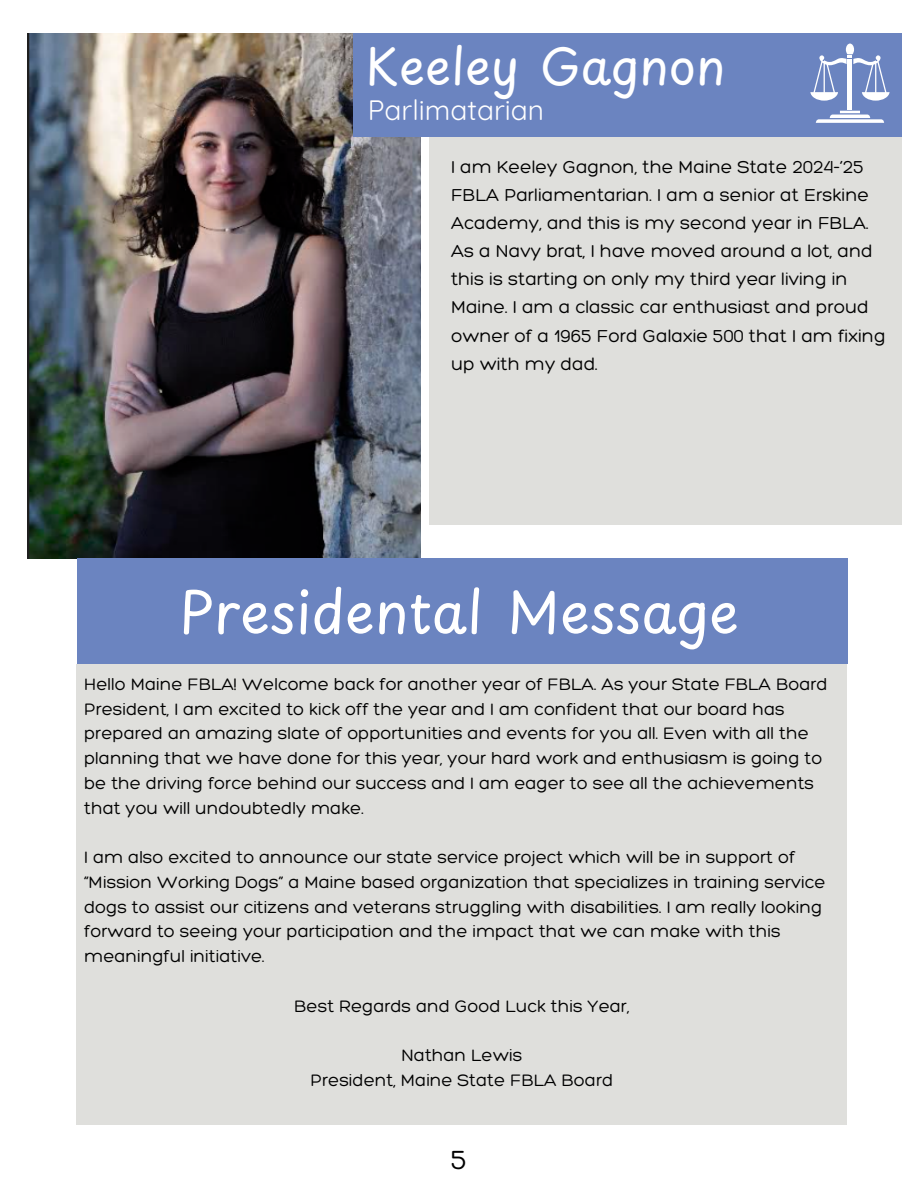
<style>
.page{position:relative;width:918px;height:1188px;background:#fff}
.page>*{position:absolute;margin:0;border:0;box-sizing:border-box;transform-origin:0 0}
.t1{font:56.4px "Playpen Sans";color:#fff}
.t2{font:48.9px "Playpen Sans";color:#fff}
.t3{font:300 28.5px "Hero";color:#000}
.t4{font:28.05px "Quicksand";color:#fff}
.t5{font:300 18.75px/28.2px "Hero";color:#000}
.t6{font:300 18px/24.8px "Hero";color:#000}
</style>
<div class="page">
<img style="left:27px;top:34px;width:394px;height:524px">
<div style="left:353px;top:34px;width:549px;height:103px;background:#6b84c0"></div>
<div style="left:429px;top:137px;width:473px;height:388px;background:#dfdfdc"></div>
<svg style="left:810px;top:44px;width:79px;height:78px"></svg>
<div style="left:77px;top:558px;width:770px;height:106px;background:#6b84c0"></div>
<div style="left:77px;top:664px;width:770px;height:461px;background:#dfdfdc"></div>
<h2 class="t2" style="left:366px;top:28px;width:361px">Keeley Gagnon</h2>
<p class="t4" style="left:368px;top:92px;width:178px">Parlimatarian</p>
<p class="t5" style="left:451px;top:152px;width:420px">I am Keeley Gagnon, the Maine State 2024-’25<br>FBLA Parliamentarian. I am a senior at Erskine</p>
<p class="t5" style="left:451px;top:208px;width:423px">Academy, and this is my second year in FBLA.<br>As a Navy brat, I have moved around a lot, and</p>
<p class="t5" style="left:451px;top:265px;width:419px">this is starting on only my third year living in<br>Maine. I am a classic car enthusiast and proud</p>
<p class="t5" style="left:451px;top:321px;width:436px">owner of a 1965 Ford Galaxie 500 that I am fixing up with my dad.</p>
<p class="t1" style="left:179px;top:568px;width:561px">Presidental Message</p>
<p class="t6" style="left:84px;top:671px;width:745px">Hello Maine FBLA! Welcome back for another year of FBLA. As your State FBLA Board President, I am excited to kick off the year and I am confident that our board has prepared an amazing slate of opportunities and events for you all. Even with all the planning that we have done for this year, your hard work and enthusiasm is going to be the driving force behind our success and I am eager to see all the achievements that you will undoubtedly make.</p>
<h3 class="t6" style="left:84px;top:844px;width:743px">I am also excited to announce our state service project which will be in support of “Mission Working Dogs” a Maine based organization that specializes in training service dogs to assist our citizens and veterans struggling with disabilities. I am really looking forward to seeing your participation and the impact that we can make with this meaningful initiative.</h3>
<p class="t6" style="left:294px;top:993px;width:337px">Best Regards and Good Luck this Year,</p>
<p class="t6" style="left:401px;top:1042px;width:122px">Nathan Lewis</p>
<p class="t6" style="left:311px;top:1067px;width:304px">President, Maine State FBLA Board</p>
<h1 class="t3" style="left:451px;top:1142px;width:17px">5</h1>
</div>
